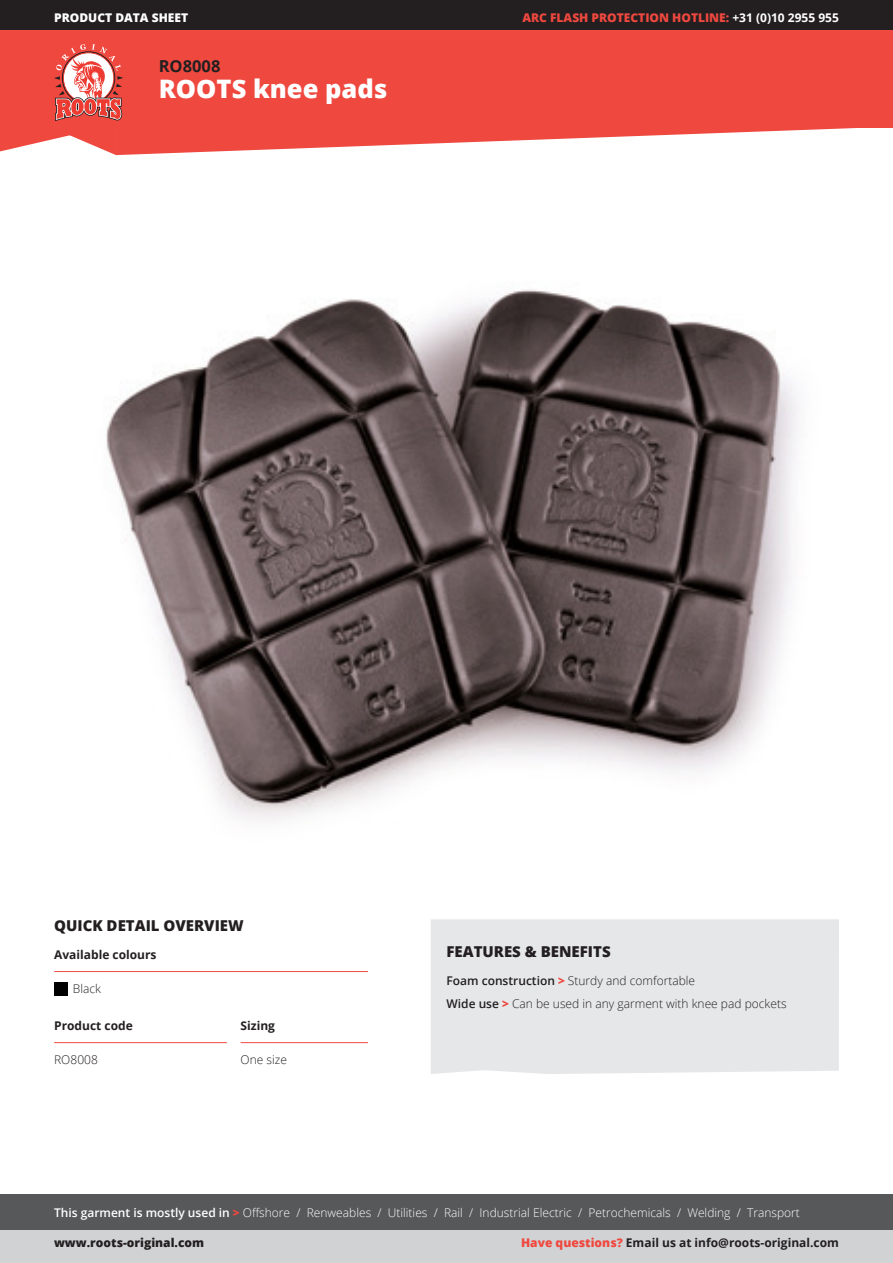
<style>
.page{position:relative;width:893px;height:1263px;background:#fff}
.page>*{position:absolute;margin:0;border:0;box-sizing:border-box;transform-origin:0 0}
.t1{font:800 25.5px "Open Sans";color:#fff}
.t2{font:700 16.5px "Open Sans";color:#231f20}
.t3{font:800 15px "Open Sans";color:#231f20}
.t4{font:300 12px "Open Sans";color:#fff}
.t5{font:300 12px "Open Sans";color:#231f20}
.t6{font:700 12px "Open Sans";color:#231f20}
.t7{font:800 12px "Open Sans";color:#ef483f}
.t8{font:800 12px "Open Sans";color:#231f20}
.t9{font:800 12px "Open Sans";color:#fff}
.s1{font-weight:700;color:#fff}
.s2{font-weight:600}
.s3{font-weight:800;color:#ef483f}
</style>
<div class="page">
<div style="left:431px;top:919px;width:408px;height:155px;background:#e6e7e9"></div>
<div style="left:0;top:1229px;width:893px;height:34px;background:#d1d2d4"></div>
<div style="left:0;top:30px;width:893px;height:97px;background:#ef483f"></div>
<img style="left:106px;top:289px;width:692px;height:531px">
<div style="left:0;top:0;width:893px;height:30px;background:#231f20"></div>
<hr style="left:54px;top:971px;width:314px;height:1px;background:#ef483f">
<hr style="left:54px;top:1042px;width:173px;height:1px;background:#ef483f">
<svg style="left:54px;top:982px;width:13px;height:13px"></svg>
<hr style="left:241px;top:1042px;width:127px;height:1px;background:#ef483f">
<svg style="left:0;top:44px;width:893px;height:111px"></svg>
<div style="left:0;top:1194px;width:893px;height:35px;background:#57585a"></div>
<p class="t9" style="left:54px;top:9px;width:135px">PRODUCT DATA SHEET</p>
<p class="t7" style="left:522px;top:9px;width:318px">ARC FLASH PROTECTION HOTLINE: <span class="s1">+31 (0)10 2955 955</span></p>
<p class="t2" style="left:159px;top:55px;width:63px">RO8008</p>
<p class="t1" style="left:159px;top:69px;width:230px">ROOTS knee pads</p>
<p class="t3" style="left:54px;top:914px;width:191px">QUICK DETAIL OVERVIEW</p>
<p class="t6" style="left:54px;top:946px;width:104px">Available colours</p>
<p class="t5" style="left:73px;top:981px;width:30px">Black</p>
<p class="t6" style="left:54px;top:1017px;width:80px">Product code</p>
<p class="t5" style="left:54px;top:1051px;width:45px">RO8008</p>
<p class="t6" style="left:241px;top:1017px;width:36px">Sizing</p>
<p class="t5" style="left:241px;top:1051px;width:48px">One size</p>
<p class="t3" style="left:446px;top:940px;width:166px">FEATURES &amp; BENEFITS</p>
<p class="t5" style="left:446px;top:973px;width:250px"><span class="s2">Foam construction</span> <span class="s3">&gt;</span> Sturdy and comfortable</p>
<p class="t5" style="left:446px;top:995px;width:342px"><span class="s2">Wide use</span> <span class="s3">&gt;</span> Can be used in any garment with knee pad pockets</p>
<p class="t4" style="left:54px;top:1204px;width:747px"><span class="s2">This garment is mostly used in</span> <span class="s3">&gt;</span> Offshore / Renweables / Utilities / Rail / Industrial Electric / Petrochemicals / Welding / Transport</p>
<p class="t8" style="left:54px;top:1233px;width:152px">www.roots-original.com</p>
<p class="t6" style="left:521px;top:1234px;width:319px"><span class="s3">Have questions?</span> Email us at info@roots-original.com</p>
</div>
